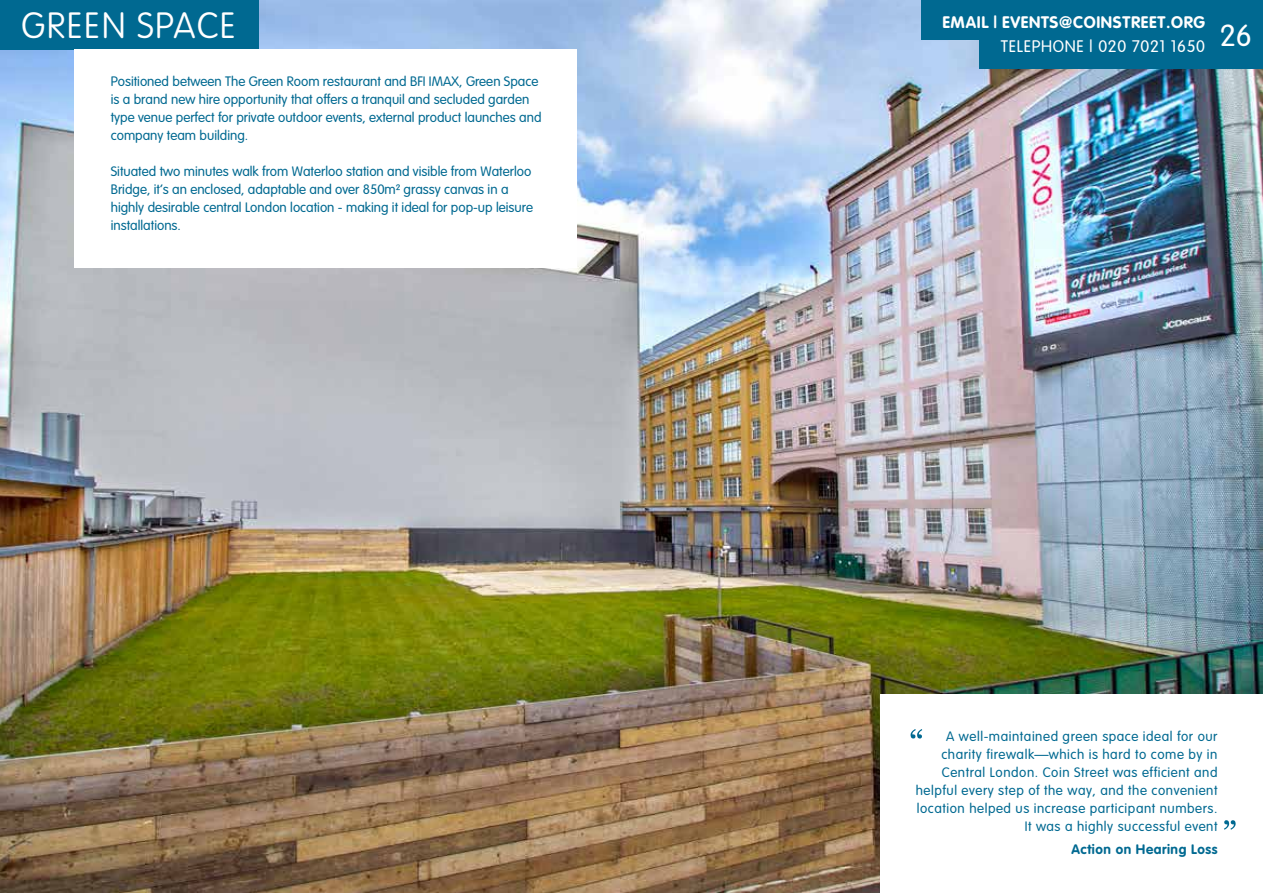
<style>
.page{position:relative;width:1263px;height:893px;background:#fff}
.page>*{position:absolute;margin:0;border:0;box-sizing:border-box;transform-origin:0 0}
.t1{font:100 36px "VAG Rounded";letter-spacing:.04em;color:#fff}
.t2{font:700 16.5px "VAG Rounded";letter-spacing:.04em;color:#fff}
.t3{font:300 16.5px "VAG Rounded";letter-spacing:.04em;color:#fff}
.t4{font:300 13.5px/18px "VAG Rounded";color:#006991}
.t5{font:300 13.5px/18px "VAG Rounded";letter-spacing:.04em;color:#006991;text-align:right}
.t6{font:700 13.5px "VAG Rounded";letter-spacing:.04em;color:#006991}
</style>
<div class="page">
<img style="left:0;top:0;width:1263px;height:893px">
<div style="left:922px;top:0;width:341px;height:40px;background:#006991"></div>
<div style="left:979px;top:39px;width:284px;height:30px;background:#006991"></div>
<div style="left:0;top:0;width:259px;height:49px;background:#006991"></div>
<div style="left:74px;top:49px;width:503px;height:219px;background:#fff"></div>
<div style="left:880px;top:695px;width:383px;height:198px;background:#fff"></div>
<svg style="left:1224px;top:820px;width:11px;height:10px"></svg>
<svg style="left:910px;top:729px;width:12px;height:9px"></svg>
<h1 class="t1" style="left:21px;top:5px;width:216px">GREEN SPACE</h1>
<p class="t4" style="left:111px;top:72px;width:432px">Positioned between The Green Room restaurant and BFI IMAX, Green Space is a brand new hire opportunity that offers a tranquil and secluded garden type venue perfect for private outdoor events, external product launches and company team building.</p>
<p class="t4" style="left:111px;top:162px;width:424px">Situated two minutes walk from Waterloo station and visible from Waterloo Bridge, it’s an enclosed, adaptable and over 850m² grassy canvas in a highly desirable central London location - making it ideal for pop-up leisure installations.</p>
<p class="t2" style="left:942px;top:13px;width:264px">EMAIL | EVENTS@COINSTREET.ORG</p>
<p class="t3" style="left:1001px;top:36px;width:253px">TELEPHONE | 020 7021 1650 <sup>26</sup></p>
<p class="t5" style="left:916px;top:728px;width:303px">A well-maintained green space ideal for our charity firewalk—which is hard to come by in Central London. Coin Street was efficient and helpful every step of the way, and the convenient location helped us increase participant numbers.<br>It was a highly successful event</p>
<p class="t6" style="left:1071px;top:841px;width:147px">Action on Hearing Loss</p>
</div>
